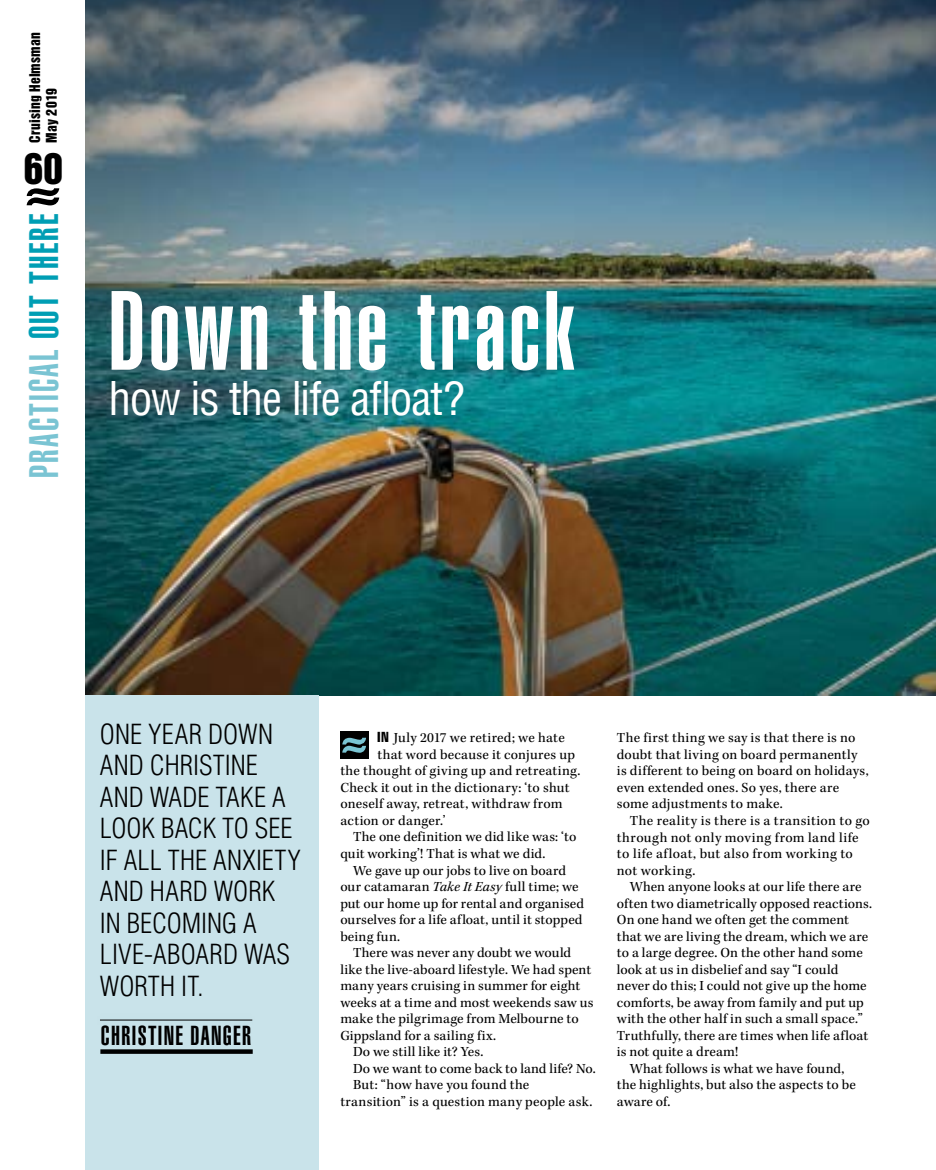
<style>
.page{position:relative;width:936px;height:1170px;background:#fff}
.page>*{position:absolute;margin:0;border:0;box-sizing:border-box;transform-origin:0 0}
.t1{font:110.4px "Helvetica LT Std Ultra Comp";letter-spacing:.035em;color:#fff}
.t2{font:condensed 45.3px "Helvetica LT Std";letter-spacing:-.025em;color:#fff}
.t3{font:40.5px "Helvetica LT Std Ultra Comp";letter-spacing:.055em;color:#7ac4d3}
.t4{font:39px "Helvetica Inserat LT Std";color:#000}
.t5{font:300 condensed 27px/31.5px "Helvetica LT Std";color:#000}
.t6{font:27px "Helvetica LT Std Ultra Comp";letter-spacing:.05em;color:#000}
.t7{font:14.25px/16.5px "Kepler Std";letter-spacing:.015em;color:#000}
.t8{font:13.5px/16.5px "Helvetica Inserat LT Std";letter-spacing:.01em;color:#000}
.s1{color:#009eb4}
.s2{font-family:"Helvetica LT Std Comp"}
.s3{font-style:italic}
</style>
<div class="page">
<img style="left:85px;top:0;width:850px;height:695px">
<div style="left:85px;top:695px;width:234px;height:474px;background:#c9e3ea"></div>
<svg style="left:27px;top:188px;width:32px;height:17px"></svg>
<div style="left:340px;top:731px;width:29px;height:28px;background:#000"></div>
<svg style="left:342px;top:737px;width:24px;height:15px"></svg>
<hr style="left:100px;top:1019px;width:152px;height:1px;background:#000">
<svg style="left:100px;top:1049px;width:153px;height:4px"></svg>
<p class="t8" style="left:27px;top:142px;width:112px;rotate:-90deg">Cruising Helmsman<br>May 2019</p>
<h3 class="t4" style="left:24px;top:146px;width:41px">60</h3>
<h3 class="t3" style="left:21px;top:478px;width:266px;rotate:-90deg">PRACTICAL <span class="s1">OUT THERE</span></h3>
<h1 class="t1" style="left:108px;top:267px;width:468px">Down the track</h1>
<h2 class="t2" style="left:108px;top:370px;width:358px">how is the life afloat?</h2>
<h3 class="t5" style="left:100px;top:717px;width:203px">ONE YEAR DOWN<br>AND CHRISTINE<br>AND WADE TAKE A<br>LOOK BACK TO SEE<br>IF ALL THE ANXIETY<br>AND HARD WORK<br>IN BECOMING A<br>LIVE-ABOARD WAS<br>WORTH IT.</h3>
<h3 class="t6" style="left:101px;top:1019px;width:152px">CHRISTINE DANGER</h3>
<p class="t7" style="left:377px;top:730px;width:189px"><span class="s2">IN</span> July 2017 we retired; we hate</p>
<p class="t7" style="left:377px;top:746px;width:199px">that word because it conjures up</p>
<p class="t7" style="left:340px;top:763px;width:241px">the thought of giving up and retreating.</p>
<p class="t7" style="left:340px;top:779px;width:231px">Check it out in the dictionary: ‘to shut</p>
<p class="t7" style="left:340px;top:796px;width:224px">oneself away, retreat, withdraw from</p>
<p class="t7" style="left:340px;top:812px;width:107px">action or danger.’</p>
<p class="t7" style="left:353px;top:829px;width:225px">The one definition we did like was: ‘to</p>
<p class="t7" style="left:340px;top:845px;width:206px">quit working’! That is what we did.</p>
<p class="t7" style="left:353px;top:862px;width:214px">We gave up our jobs to live on board</p>
<p class="t7" style="left:340px;top:878px;width:240px">our catamaran <span class="s3">Take It Easy</span> full time; we</p>
<p class="t7" style="left:340px;top:895px;width:245px">put our home up for rental and organised</p>
<p class="t7" style="left:340px;top:911px;width:244px">ourselves for a life afloat, until it stopped</p>
<p class="t7" style="left:340px;top:928px;width:61px">being fun.</p>
<p class="t7" style="left:353px;top:944px;width:220px">There was never any doubt we would</p>
<p class="t7" style="left:340px;top:961px;width:252px">like the live-aboard lifestyle. We had spent</p>
<p class="t7" style="left:340px;top:977px;width:241px">many years cruising in summer for eight</p>
<p class="t7" style="left:340px;top:994px;width:254px">weeks at a time and most weekends saw us</p>
<p class="t7" style="left:340px;top:1010px;width:240px">make the pilgrimage from Melbourne to</p>
<p class="t7" style="left:340px;top:1027px;width:157px">Gippsland for a sailing fix.</p>
<p class="t7" style="left:353px;top:1043px;width:132px">Do we still like it? Yes.</p>
<p class="t7" style="left:353px;top:1060px;width:244px">Do we want to come back to land life? No.</p>
<p class="t7" style="left:353px;top:1076px;width:178px">But: “how have you found the</p>
<p class="t7" style="left:340px;top:1093px;width:254px">transition” is a question many people ask.</p>
<p class="t7" style="left:617px;top:730px;width:253px">The first thing we say is that there is no doubt that living on board permanently is different to being on board on holidays, even extended ones. So yes, there are some adjustments to make.</p>
<p class="t7" style="left:617px;top:812px;width:254px;text-indent:13px">The reality is there is a transition to go through not only moving from land life to life afloat, but also from working to not working.</p>
<p class="t7" style="left:629px;top:878px;width:233px">When anyone looks at our life there are</p>
<p class="t7" style="left:617px;top:895px;width:256px">often two diametrically opposed reactions.</p>
<p class="t7" style="left:617px;top:911px;width:233px">On one hand we often get the comment</p>
<p class="t7" style="left:617px;top:928px;width:253px">that we are living the dream, which we are</p>
<p class="t7" style="left:617px;top:944px;width:247px">to a large degree. On the other hand some</p>
<p class="t7" style="left:617px;top:961px;width:223px">look at us in disbelief and say “I could</p>
<p class="t7" style="left:617px;top:977px;width:251px">never do this; I could not give up the home</p>
<p class="t7" style="left:617px;top:994px;width:248px">comforts, be away from family and put up</p>
<p class="t7" style="left:617px;top:1010px;width:247px">with the other half in such a small space.”</p>
<p class="t7" style="left:617px;top:1027px;width:253px">Truthfully, there are times when life afloat</p>
<p class="t7" style="left:617px;top:1043px;width:123px">is not quite a dream!</p>
<p class="t7" style="left:629px;top:1060px;width:216px">What follows is what we have found,</p>
<p class="t7" style="left:617px;top:1076px;width:240px">the highlights, but also the aspects to be</p>
<p class="t7" style="left:617px;top:1093px;width:55px">aware of.</p>
</div>
